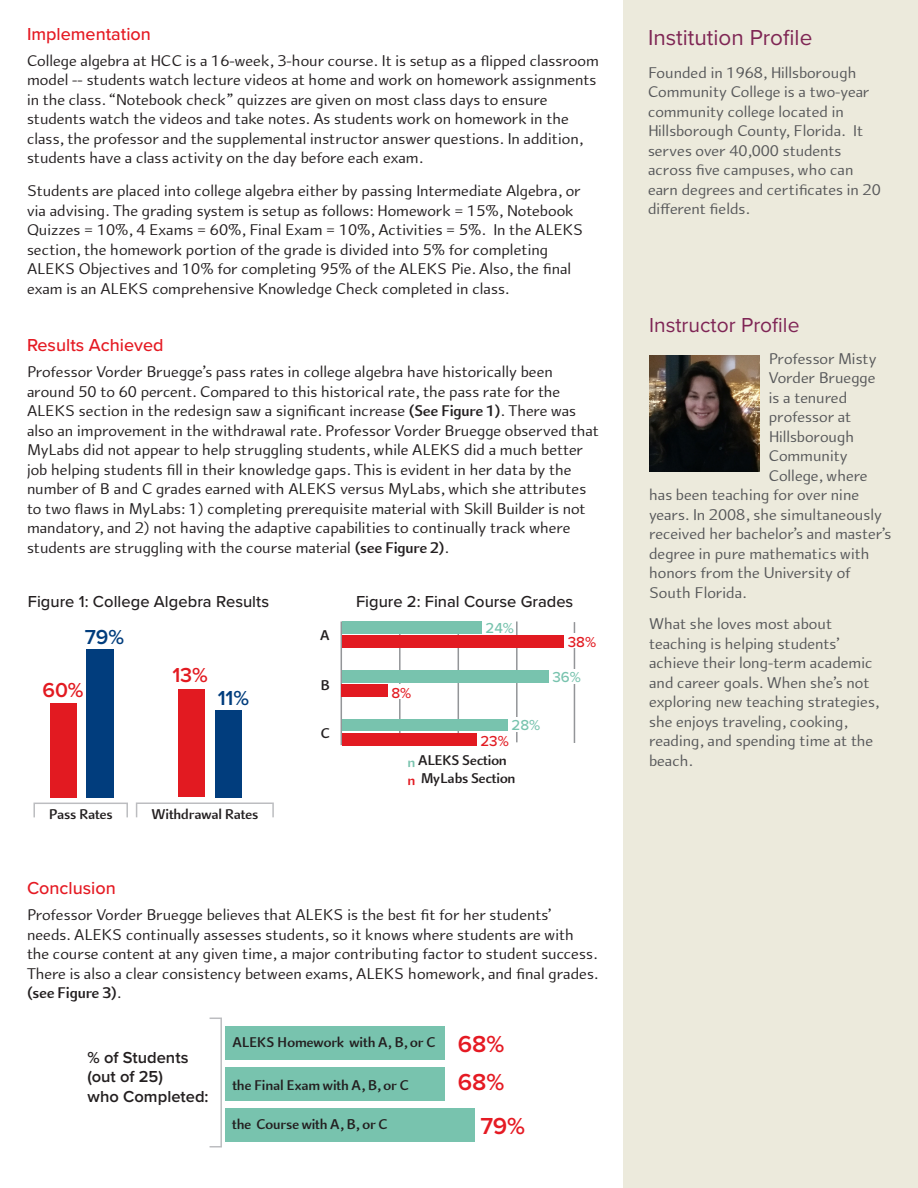
<style>
.page{position:relative;width:918px;height:1188px;background:#fff}
.page>*{position:absolute;margin:0;border:0;box-sizing:border-box;transform-origin:0 0}
.University{font:600 24px "Proxima Nova";color:#e51a23}
.t1{font:22.5px "Proxima Nova";color:#7f2654}
.t2{font:21px "Proxima Nova";color:#7f2555}
.University-2{font:600 21px "Proxima Nova";color:#e21a21}
.University-3{font:600 21px "Proxima Nova";color:#013d7d}
.Body_Head{font:500 18px "Proxima Nova";color:#e51a23}
.Body{font:16.5px/19.5px "Arum Sans";color:#231f20}
.t3{font:16.5px/19.5px "Arum Sans";color:#57585a}
.t4{font:500 16.5px "Proxima Nova";color:#231f20}
.University-4{font:600 16.5px/19.5px "Proxima Nova";color:#231f20}
.t5{font:700 15px "Arum Sans";letter-spacing:-.005em;color:#231f20}
.t6{font:500 15px "Proxima Nova";color:#78c3ae}
.t7{font:500 15px "Proxima Nova";color:#e21a21}
.s1{font-weight:700}
.s2{color:#78c3ae}
.s3{color:#e21a21}
</style>
<div class="page">
<div style="left:623px;top:0;width:295px;height:1188px;background:#eceadc"></div>
<img style="left:649px;top:355px;width:111px;height:117px">
<div style="left:50px;top:703px;width:27px;height:95px;background:#e21a21"></div>
<div style="left:86px;top:650px;width:27px;height:148px;background:#013d7d"></div>
<div style="left:33px;top:803px;width:95px;height:15px;border:2px solid #bcbdc0"></div>
<div style="left:136px;top:803px;width:138px;height:15px;border:2px solid #bcbdc0"></div>
<div style="left:178px;top:689px;width:27px;height:108px;background:#e21a21"></div>
<div style="left:215px;top:710px;width:27px;height:87px;background:#013d7d"></div>
<hr style="left:574px;top:622px;width:1px;height:121px;background:#939598">
<hr style="left:516px;top:621px;width:2px;height:121px;background:#939598">
<hr style="left:341px;top:621px;width:1px;height:124px;background:#939598">
<hr style="left:399px;top:621px;width:2px;height:121px;background:#939598">
<hr style="left:458px;top:621px;width:1px;height:121px;background:#939598">
<div style="left:342px;top:636px;width:222px;height:12px;background:#e21a21"></div>
<div style="left:342px;top:621px;width:140px;height:13px;background:#78c3ae"></div>
<div style="left:342px;top:733px;width:135px;height:12px;background:#e21a21"></div>
<div style="left:342px;top:720px;width:166px;height:11px;background:#78c3ae"></div>
<div style="left:342px;top:685px;width:46px;height:12px;background:#e21a21"></div>
<div style="left:342px;top:670px;width:207px;height:13px;background:#78c3ae"></div>
<div style="left:512px;top:717px;width:31px;height:14px;background:#fff"></div>
<div style="left:552px;top:669px;width:32px;height:15px;background:#fff"></div>
<div style="left:568px;top:634px;width:31px;height:14px;background:#fff"></div>
<div style="left:391px;top:685px;width:32px;height:14px;background:#fff"></div>
<div style="left:225px;top:1108px;width:250px;height:34px;background:#78c3ae"></div>
<div style="left:209px;top:1018px;width:13px;height:130px;border:2px solid #bcbdc0"></div>
<div style="left:225px;top:1067px;width:220px;height:34px;background:#78c3ae"></div>
<div style="left:225px;top:1026px;width:220px;height:34px;background:#78c3ae"></div>
<p class="Body_Head" style="left:27px;top:20px;width:125px">Implementation</p>
<p class="Body" style="left:27px;top:51px;width:573px">College algebra at HCC is a 16-week, 3-hour course. It is setup as a flipped classroom model -- students watch lecture videos at home and work on homework assignments in the class. “Notebook check” quizzes are given on most class days to ensure students watch the videos and take notes. As students work on homework in the class, the professor and the supplemental instructor answer questions. In addition, students have a class activity on the day before each exam.</p>
<p class="Body" style="left:27px;top:182px;width:558px">Students are placed into college algebra either by passing Intermediate Algebra, or via advising. The grading system is setup as follows: Homework = 15%, Notebook Quizzes = 10%, 4 Exams = 60%, Final Exam = 10%, Activities = 5%. In the ALEKS section, the homework portion of the grade is divided into 5% for completing ALEKS Objectives and 10% for completing 95% of the ALEKS Pie. Also, the final exam is an ALEKS comprehensive Knowledge Check completed in class.</p>
<p class="Body_Head" style="left:27px;top:332px;width:138px">Results Achieved</p>
<p class="Body" style="left:27px;top:362px;width:573px">Professor Vorder Bruegge’s pass rates in college algebra have historically been around 50 to 60 percent. Compared to this historical rate, the pass rate for the ALEKS section in the redesign saw a significant increase <span class="s1">(See Figure 1)</span>. There was also an improvement in the withdrawal rate. Professor Vorder Bruegge observed that MyLabs did not appear to help struggling students, while ALEKS did a much better job helping students fill in their knowledge gaps. This is evident in her data by the number of B and C grades earned with ALEKS versus MyLabs, which she attributes to two flaws in MyLabs: 1) completing prerequisite material with Skill Builder is not mandatory, and 2) not having the adaptive capabilities to continually track where students are struggling with the course material <span class="s1">(see Figure 2)</span>.</p>
<p class="t4" style="left:28px;top:589px;width:243px">Figure 1: College Algebra Results</p>
<p class="t4" style="left:356px;top:589px;width:219px">Figure 2: Final Course Grades</p>
<p class="University-3" style="left:85px;top:621px;width:41px">79%</p>
<p class="t5" style="left:320px;top:626px;width:11px">A</p>
<p class="t6" style="left:486px;top:617px;width:30px">24%</p>
<p class="t7" style="left:568px;top:631px;width:30px">38%</p>
<p class="University-2" style="left:42px;top:674px;width:43px">60%</p>
<p class="University-2" style="left:172px;top:659px;width:37px">13%</p>
<p class="University-3" style="left:218px;top:682px;width:33px">11%</p>
<p class="t5" style="left:320px;top:676px;width:11px">B</p>
<p class="t5" style="left:321px;top:725px;width:11px">C</p>
<p class="t7" style="left:391px;top:681px;width:21px">8%</p>
<p class="t6" style="left:552px;top:666px;width:30px">36%</p>
<p class="t6" style="left:512px;top:714px;width:30px">28%</p>
<p class="t7" style="left:480px;top:729px;width:30px">23%</p>
<p class="t5" style="left:408px;top:751px;width:101px"><span class="s2">n</span> ALEKS Section</p>
<p class="t5" style="left:408px;top:769px;width:109px"><span class="s3">n</span> MyLabs Section</p>
<p class="t5" style="left:49px;top:805px;width:65px">Pass Rates</p>
<p class="t5" style="left:151px;top:805px;width:108px">Withdrawal Rates</p>
<p class="Body_Head" style="left:27px;top:875px;width:90px">Conclusion</p>
<p class="Body" style="left:27px;top:905px;width:573px">Professor Vorder Bruegge believes that ALEKS is the best fit for her students’ needs. ALEKS continually assesses students, so it knows where students are with the course content at any given time, a major contributing factor to student success.<br>There is also a clear consistency between exams, ALEKS homework, and final grades. <span class="s1">(see Figure 3)</span>.</p>
<p class="University-4" style="left:87px;top:1047px;width:123px">% of Students (out of 25)<br>who Completed:</p>
<p class="t5" style="left:232px;top:1033px;width:204px">ALEKS Homework with A, B, or C</p>
<p class="University" style="left:458px;top:1027px;width:48px">68%</p>
<p class="t5" style="left:232px;top:1077px;width:178px">the Final Exam with A, B, or C</p>
<p class="University" style="left:458px;top:1065px;width:48px">68%</p>
<p class="t5" style="left:232px;top:1116px;width:157px">the Course with A, B, or C</p>
<p class="University" style="left:480px;top:1108px;width:46px">79%</p>
<p class="t1" style="left:648px;top:20px;width:166px">Institution Profile</p>
<p class="t3" style="left:648px;top:63px;width:234px">Founded in 1968, Hillsborough<br>Community College is a two-year community college located in<br>Hillsborough County, Florida. It serves over 40,000 students across five campuses, who can earn degrees and certificates in 20 different fields.</p>
<p class="t2" style="left:649px;top:309px;width:152px">Instructor Profile</p>
<p class="t3" style="left:769px;top:349px;width:109px">Professor Misty</p>
<p class="t3" style="left:769px;top:368px;width:108px">Vorder Bruegge</p>
<p class="t3" style="left:769px;top:388px;width:80px">is a tenured</p>
<p class="t3" style="left:769px;top:407px;width:84px">professor at</p>
<p class="t3" style="left:769px;top:427px;width:87px">Hillsborough</p>
<p class="t3" style="left:769px;top:446px;width:80px">Community</p>
<p class="t3" style="left:769px;top:466px;width:100px">College, where</p>
<p class="t3" style="left:649px;top:485px;width:211px">has been teaching for over nine</p>
<p class="t3" style="left:649px;top:505px;width:234px">years. In 2008, she simultaneously</p>
<p class="t3" style="left:649px;top:524px;width:244px">received her bachelor’s and master’s</p>
<p class="t3" style="left:649px;top:544px;width:222px">degree in pure mathematics with</p>
<p class="t3" style="left:649px;top:563px;width:203px">honors from the University of</p>
<p class="t3" style="left:649px;top:583px;width:99px">South Florida.</p>
<p class="t3" style="left:649px;top:614px;width:232px">What she loves most about teaching is helping students’ achieve their long-term academic and career goals. When she’s not exploring new teaching strategies, she enjoys traveling, cooking, reading, and spending time at the beach.</p>
</div>
